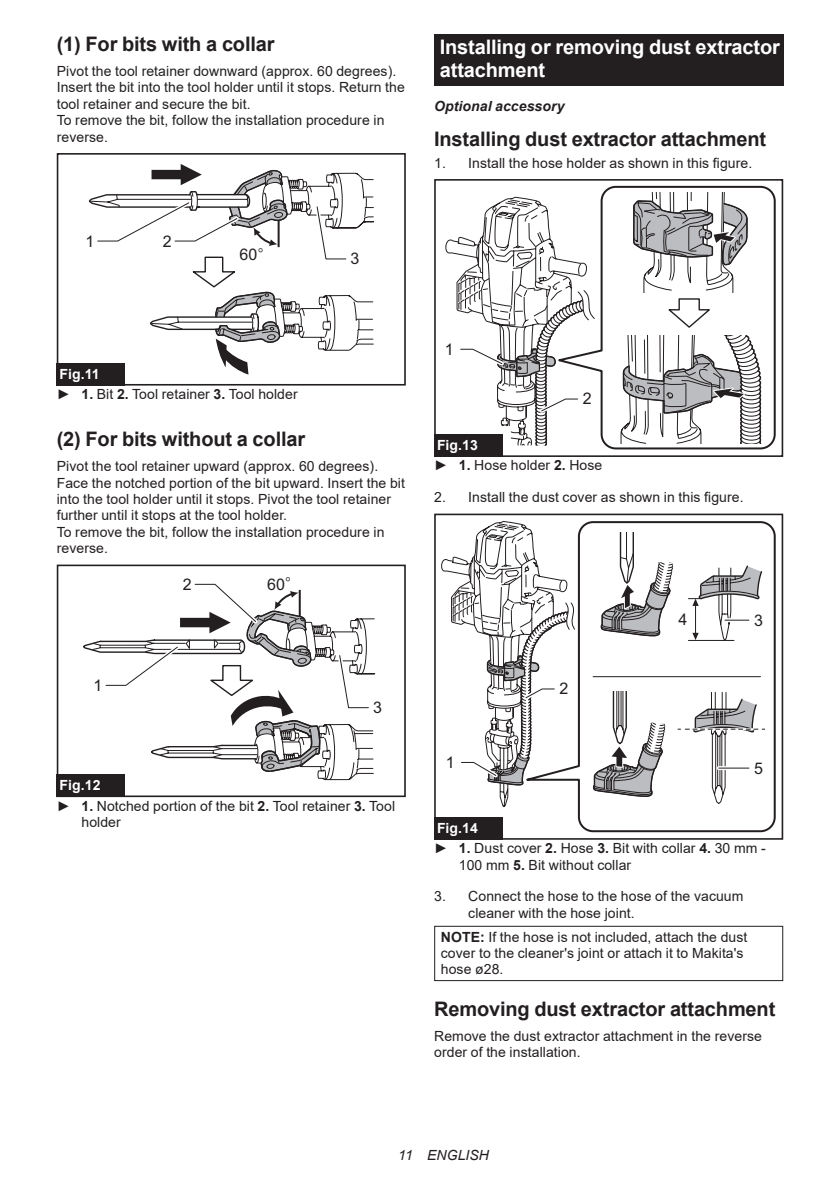
<style>
.page{position:relative;width:840px;height:1191px;background:#fff}
.page>*{position:absolute;margin:0;border:0;box-sizing:border-box;transform-origin:0 0}
.t1{font:700 20px "Arial";letter-spacing:-.01em;color:#231f20}
.t2{font:700 20px/23.4px "Arial";letter-spacing:-.01em;color:#fff}
.t3{font:16px "Arial";color:#231f20}
.t4{font:14px/16.4px "Arial";letter-spacing:.005em;color:#231f20}
.t5{font:italic 700 14px "Arial";letter-spacing:.005em;color:#231f20}
.t6{font:italic 14px "Arial";letter-spacing:.005em;color:#231f20}
.s1{font-family:"Koz Go Pr 6 N Regular 90 msp RKSJ H"}
.s2{font-weight:700;color:#fff}
.s3{font-weight:700}
</style>
<div class="page">
<div style="left:57px;top:153px;width:348px;height:232px;border:2px solid #231f20"></div>
<svg style="left:88px;top:164px;width:286px;height:210px"></svg>
<div style="left:57px;top:363px;width:68px;height:22px;background:#231f20"></div>
<div style="left:57px;top:564px;width:348px;height:233px;border:2px solid #231f20"></div>
<svg style="left:83px;top:583px;width:292px;height:198px"></svg>
<div style="left:57px;top:774px;width:68px;height:23px;background:#231f20"></div>
<div style="left:434px;top:34px;width:348px;height:52px;background:#231f20"></div>
<svg style="left:594px;top:185px;width:182px;height:265px"></svg>
<svg style="left:620px;top:185px;width:141px;height:265px"></svg>
<div style="left:434px;top:179px;width:348px;height:278px;border:2px solid #231f20"></div>
<svg style="left:445px;top:196px;width:149px;height:249px"></svg>
<div style="left:434px;top:434px;width:68px;height:23px;background:#231f20"></div>
<svg style="left:441px;top:521px;width:70px;height:102px"></svg>
<svg style="left:511px;top:521px;width:265px;height:312px"></svg>
<hr style="left:592px;top:676px;width:168px;height:1px;background:#231f20">
<svg style="left:677px;top:692px;width:87px;height:112px"></svg>
<svg style="left:592px;top:691px;width:73px;height:106px"></svg>
<svg style="left:599px;top:533px;width:74px;height:104px"></svg>
<div style="left:434px;top:513px;width:348px;height:326px;border:2px solid #231f20"></div>
<svg style="left:452px;top:535px;width:123px;height:272px"></svg>
<svg style="left:718px;top:766px;width:30px;height:4px"></svg>
<hr style="left:718px;top:767px;width:30px;height:1px;background:#231f20">
<svg style="left:688px;top:564px;width:75px;height:77px"></svg>
<div style="left:434px;top:817px;width:68px;height:22px;background:#231f20"></div>
<div style="left:434px;top:925px;width:348px;height:56px;border:1px solid #231f20"></div>
<h1 class="t1" style="left:57px;top:30px;width:219px">(1) For bits with a collar</h1>
<p class="t4" style="left:57px;top:63px;width:349px">Pivot the tool retainer downward (approx. 60 degrees).<br>Insert the bit into the tool holder until it stops. Return the tool retainer and secure the bit.<br>To remove the bit, follow the installation procedure in reverse.</p>
<p class="t3" style="left:85px;top:230px;width:10px">1</p>
<p class="t3" style="left:163px;top:230px;width:10px">2</p>
<p class="t3" style="left:239px;top:244px;width:35px">60<span class="s1">°</span></p>
<p class="t3" style="left:350px;top:247px;width:10px">3</p>
<h1 class="t2" style="left:439px;top:36px;width:341px">Installing or removing dust extractor attachment</h1>
<p class="t5" style="left:434px;top:97px;width:132px">Optional accessory</p>
<h1 class="t1" style="left:434px;top:124px;width:333px">Installing dust extractor attachment</h1>
<p class="t4" style="left:434px;top:154px;width:319px">1. Install the hose holder as shown in this figure.</p>
<p class="t4" style="left:57px;top:364px;width:242px;line-height:20.2px"><span class="s2">Fig.11<br></span>► <span class="s3">1.</span> Bit <span class="s3">2.</span> Tool retainer <span class="s3">3.</span> Tool holder</p>
<h1 class="t1" style="left:57px;top:425px;width:250px">(2) For bits without a collar</h1>
<p class="t4" style="left:57px;top:458px;width:349px">Pivot the tool retainer upward (approx. 60 degrees).<br>Face the notched portion of the bit upward. Insert the bit into the tool holder until it stops. Pivot the tool retainer further until it stops at the tool holder.<br>To remove the bit, follow the installation procedure in reverse.</p>
<p class="t3" style="left:183px;top:573px;width:10px">2</p>
<p class="t3" style="left:267px;top:573px;width:35px">60<span class="s1">°</span></p>
<p class="t3" style="left:94px;top:674px;width:10px">1</p>
<p class="t3" style="left:373px;top:696px;width:10px">3</p>
<p class="t4" style="left:57px;top:775px;width:340px;line-height:20.2px"><span class="s2">Fig.12<br></span>► <span class="s3">1.</span> Notched portion of the bit <span class="s3">2.</span> Tool retainer <span class="s3">3.</span> Tool</p>
<p class="t4" style="left:81px;top:813px;width:41px">holder</p>
<p class="t3" style="left:444px;top:338px;width:10px">1</p>
<p class="t3" style="left:582px;top:388px;width:10px">2</p>
<p class="t4" style="left:434px;top:435px;width:169px;line-height:20.2px"><span class="s2">Fig.13<br></span>► <span class="s3">1.</span> Hose holder <span class="s3">2.</span> Hose</p>
<p class="t4" style="left:434px;top:489px;width:311px">2. Install the dust cover as shown in this figure.</p>
<p class="t3" style="left:445px;top:751px;width:10px">1</p>
<p class="t3" style="left:559px;top:678px;width:10px">2</p>
<p class="t3" style="left:678px;top:608px;width:10px">4</p>
<p class="t3" style="left:753px;top:609px;width:10px">3</p>
<p class="t3" style="left:753px;top:757px;width:10px">5</p>
<p class="t4" style="left:434px;top:818px;width:333px;line-height:20.2px"><span class="s2">Fig.14<br></span>► <span class="s3">1.</span> Dust cover <span class="s3">2.</span> Hose <span class="s3">3.</span> Bit with collar <span class="s3">4.</span> 30 mm -</p>
<p class="t4" style="left:458px;top:856px;width:174px">100 mm <span class="s3">5.</span> Bit without collar</p>
<p class="t4" style="left:468px;top:888px;width:276px;text-indent:-34px">3. Connect the hose to the hose of the vacuum cleaner with the hose joint.</p>
<p class="t4" style="left:440px;top:928px;width:308px"><span class="s3">NOTE:</span> If the hose is not included, attach the dust cover to the cleaner's joint or attach it to Makita's hose ø28.</p>
<h1 class="t1" style="left:434px;top:994px;width:342px">Removing dust extractor attachment</h1>
<p class="t4" style="left:434px;top:1027px;width:329px">Remove the dust extractor attachment in the reverse order of the installation.</p>
<p class="t6" style="left:398px;top:1146px;width:92px">11 ENGLISH</p>
</div>
